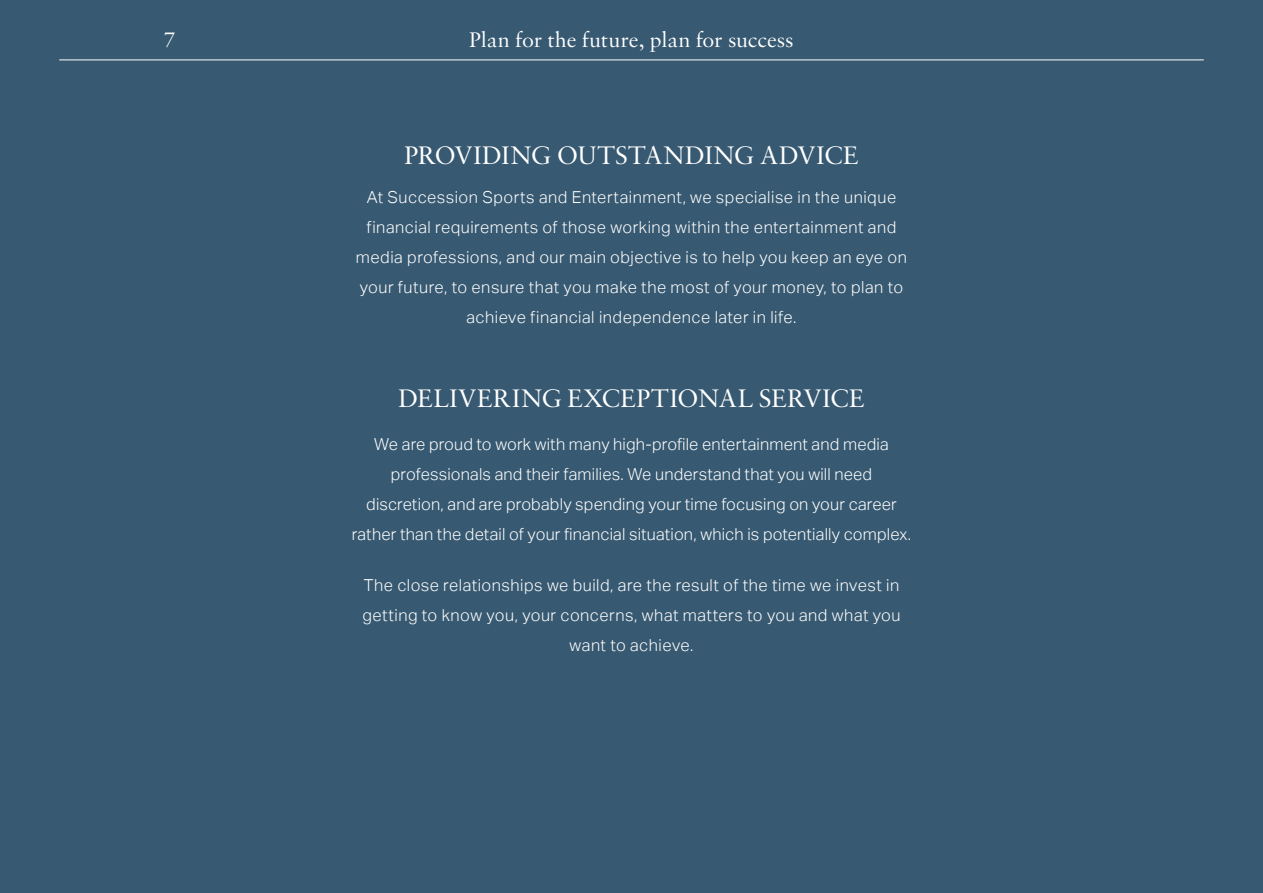
<style>
.page{position:relative;width:1263px;height:893px;background:#375971}
.page>*{position:absolute;margin:0;border:0;box-sizing:border-box;transform-origin:0 0}
.t1{font:27px "Sabon MT Pro";letter-spacing:-.005em;color:#fff}
.t2{font:22.5px "Sabon MT Pro";letter-spacing:-.005em;color:#fff}
.t3{font:300 16.5px/30px "Aktiv Grotesk Trial";letter-spacing:.025em;color:#fff;text-align:center}
</style>
<div class="page">
<hr style="left:60px;top:60px;width:1143px;height:1px;background:#fff">
<h2 class="t2" style="left:165px;top:25px;width:12px">7</h2>
<h2 class="t2" style="left:469px;top:25px;width:326px">Plan for the future, plan for success</h2>
<h1 class="t1" style="left:404px;top:137px;width:456px">PROVIDING OUTSTANDING ADVICE</h1>
<p class="t3" style="left:356px;top:182px;width:552px">At Succession Sports and Entertainment, we specialise in the unique financial requirements of those working within the entertainment and media professions, and our main objective is to help you keep an eye on your future, to ensure that you make the most of your money, to plan to achieve financial independence later in life.</p>
<h1 class="t1" style="left:398px;top:380px;width:468px">DELIVERING EXCEPTIONAL SERVICE</h1>
<p class="t3" style="left:352px;top:429px;width:561px">We are proud to work with many high-profile entertainment and media professionals and their families. We understand that you will need discretion, and are probably spending your time focusing on your career rather than the detail of your financial situation, which is potentially complex.</p>
<p class="t3" style="left:362px;top:570px;width:540px">The close relationships we build, are the result of the time we invest in getting to know you, your concerns, what matters to you and what you want to achieve.</p>
</div>
